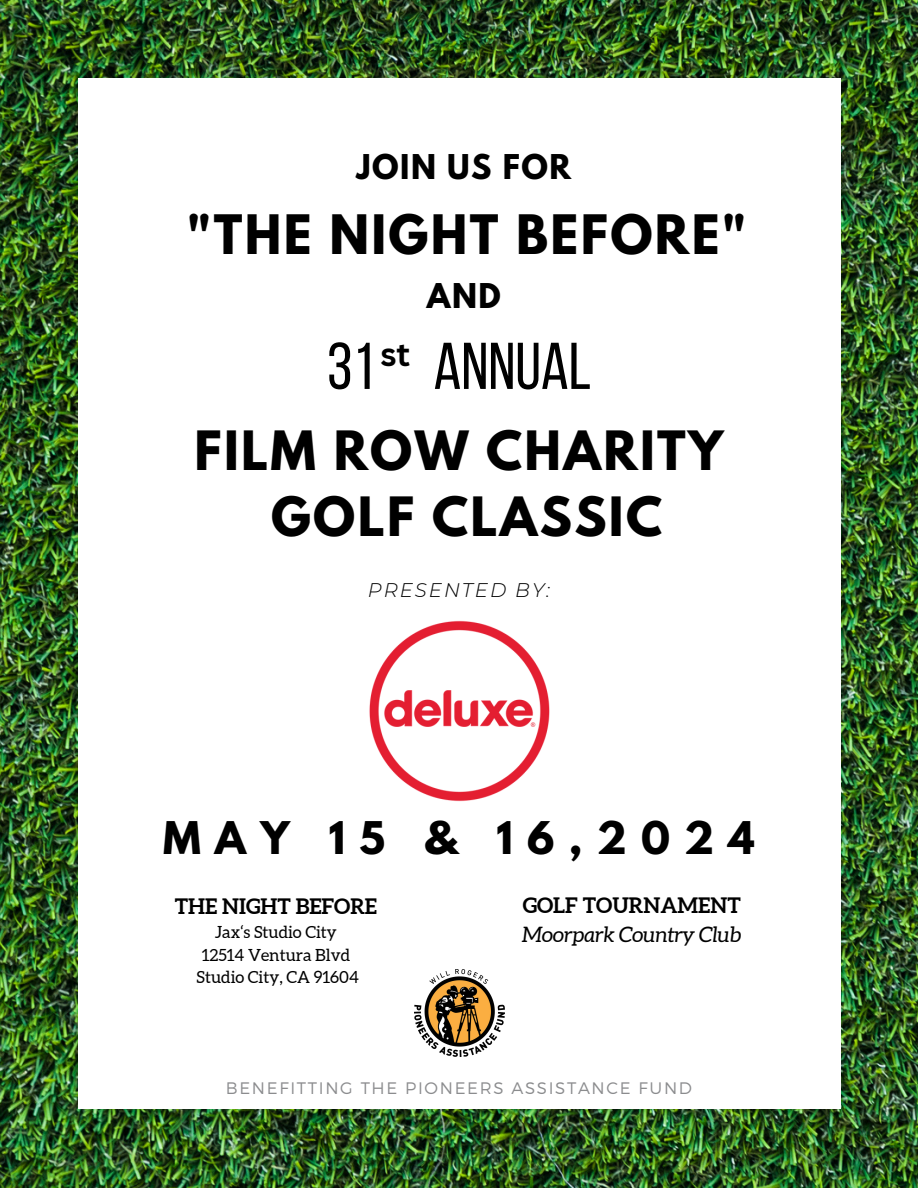
<style>
.page{position:relative;width:918px;height:1188px;background:#fff}
.page>*{position:absolute;margin:0;border:0;box-sizing:border-box;transform-origin:0 0}
.t1{font:66px "Bebas Neue";color:#000}
.t2{font:700 48.15px "League Spartan";letter-spacing:.05em;color:#000}
.t3{font:700 48px/66.3px "League Spartan";letter-spacing:.05em;color:#000;text-align:center}
.t4{font:700 39.9px "League Spartan";letter-spacing:.355em;color:#000}
.t5{font:700 32.55px "Canva Sans";color:#000}
.t6{font:700 30.3px "League Spartan";letter-spacing:.05em;color:#000}
.t7{font:700 21.3px "Aleo";color:#000}
.t8{font:italic 21.3px "Aleo";color:#000}
.t9{font:italic 300 19.65px "Montserrat";letter-spacing:.1em;color:#000}
.t10{font:16.8px "Aleo";color:#000}
.t11{font:300 16.65px "Montserrat";letter-spacing:.1em;color:#8b8c8e}
.s1{color:#fff}
</style>
<div class="page">
<img style="left:0;top:0;width:918px;height:1188px">
<div style="left:78px;top:78px;width:762px;height:1030px;background:#fff"></div>
<img style="left:414px;top:970px;width:90px;height:86px">
<img style="left:369px;top:620px;width:181px;height:182px">
<h2 class="t6" style="left:357px;top:152px;width:216px">JOIN US FOR</h2>
<h6 class="t2" style="left:187px;top:211px;width:561px">"THE NIGHT BEFORE"</h6>
<p class="t6" style="left:427px;top:280px;width:75px">AND</p>
<p class="t1" style="left:327px;top:339px;width:266px">31<span class="s1">ST</span> ANNUAL</p>
<p class="t5" style="left:380px;top:331px;width:31px">st</p>
<p class="t3" style="left:195px;top:423px;width:530px">FILM ROW CHARITY<br>GOLF CLASSIC</p>
<h5 class="t9" style="left:368px;top:578px;width:184px">PRESENTED BY:</h5>
<h4 class="t4" style="left:163px;top:818px;width:593px">MAY 15 &amp; 16,2024</h4>
<p class="t7" style="left:175px;top:894px;width:204px">THE NIGHT BEFORE</p>
<h3 class="t10" style="left:215px;top:923px;width:124px">Jax‘s Studio City</h3>
<p class="t10" style="left:202px;top:945px;width:150px">12514 Ventura Blvd</p>
<p class="t10" style="left:197px;top:968px;width:164px">Studio City, CA 91604</p>
<p class="t7" style="left:523px;top:893px;width:220px">GOLF TOURNAMENT</p>
<p class="t8" style="left:522px;top:922px;width:221px">Moorpark Country Club</p>
<h1 class="t11" style="left:226px;top:1077px;width:468px">BENEFITTING THE PIONEERS ASSISTANCE FUND</h1>
</div>
